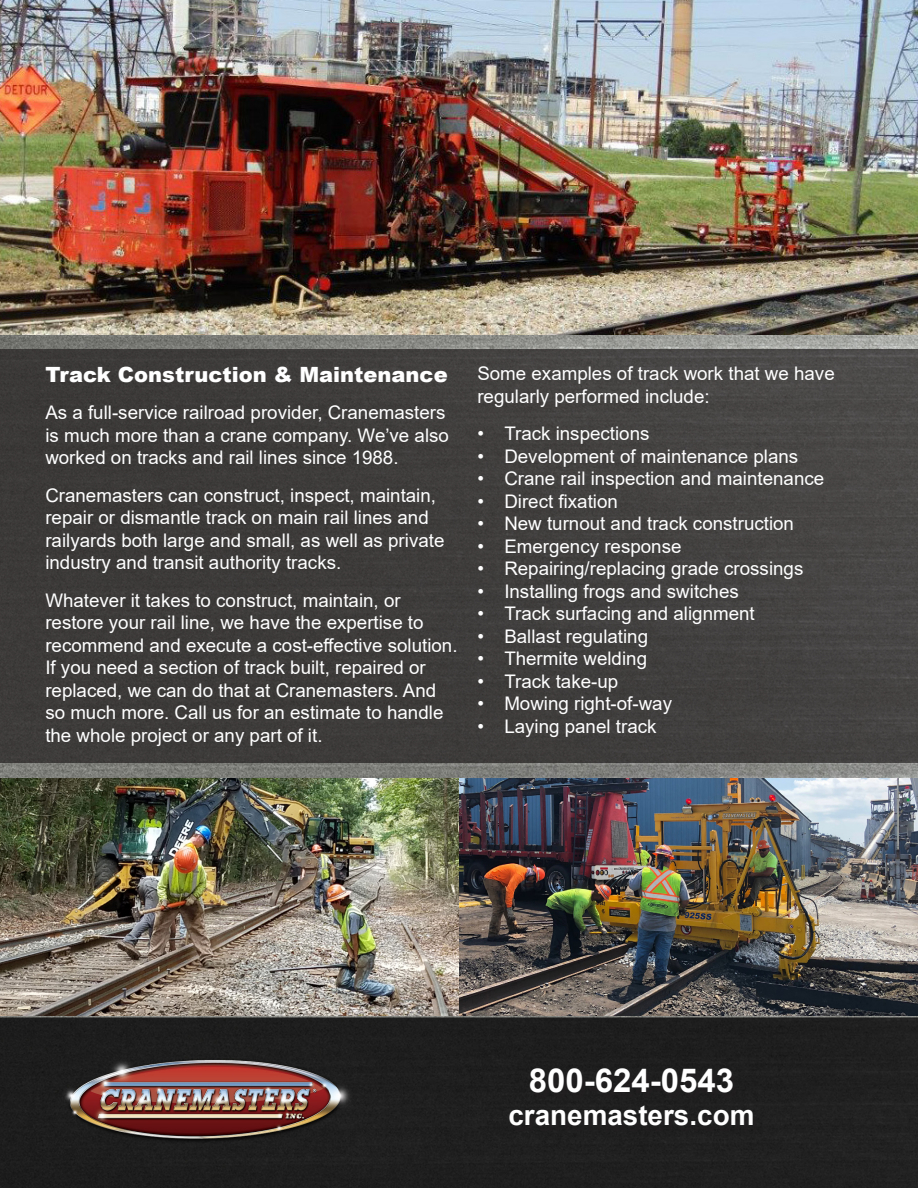
<style>
.page{position:relative;width:918px;height:1188px;background:#fff}
.page>*{position:absolute;margin:0;border:0;box-sizing:border-box;transform-origin:0 0}
.t1{font:700 33px "Arial";color:#fff}
.t2{font:700 27.9px "Arial";color:#fff}
.t3{font:900 21px "Arial";color:#fff}
.t4{font:18.75px/22.5px "Arial";color:#fff}
</style>
<div class="page">
<img style="left:0;top:335px;width:918px;height:853px">
<div style="left:513px;top:1074px;width:243px;height:58px;background:#231f20"></div>
<div style="left:0;top:349px;width:918px;height:413px;background:#403d3d"></div>
<img style="left:0;top:778px;width:918px;height:237px">
<img style="left:0;top:0;width:918px;height:335px">
<p class="t3" style="left:45px;top:359px;width:404px">Track Construction &amp; Maintenance</p>
<p class="t4" style="left:45px;top:401px;width:405px">As a full-service railroad provider, Cranemasters is much more than a crane company. We’ve also worked on tracks and rail lines since 1988.</p>
<p class="t4" style="left:45px;top:484px;width:401px">Cranemasters can construct, inspect, maintain, repair or dismantle track on main rail lines and railyards both large and small, as well as private industry and transit authority tracks.</p>
<p class="t4" style="left:45px;top:589px;width:414px">Whatever it takes to construct, maintain, or restore your rail line, we have the expertise to recommend and execute a cost-effective solution.<br>If you need a section of track built, repaired or replaced, we can do that at Cranemasters. And so much more. Call us for an estimate to handle the whole project or any part of it.</p>
<p class="t4" style="left:477px;top:362px;width:359px">Some examples of track work that we have regularly performed include:</p>
<p class="t4" style="left:477px;top:422px;width:174px">• Track inspections</p>
<p class="t4" style="left:477px;top:445px;width:322px">• Development of maintenance plans</p>
<p class="t4" style="left:477px;top:467px;width:348px">• Crane rail inspection and maintenance</p>
<p class="t4" style="left:477px;top:490px;width:142px">• Direct fixation</p>
<p class="t4" style="left:477px;top:512px;width:318px">• New turnout and track construction</p>
<p class="t4" style="left:477px;top:535px;width:206px">• Emergency response</p>
<p class="t4" style="left:477px;top:557px;width:328px">• Repairing/replacing grade crossings</p>
<p class="t4" style="left:477px;top:580px;width:263px">• Installing frogs and switches</p>
<p class="t4" style="left:477px;top:602px;width:279px">• Track surfacing and alignment</p>
<p class="t4" style="left:477px;top:625px;width:172px">• Ballast regulating</p>
<p class="t4" style="left:477px;top:647px;width:171px">• Thermite welding</p>
<p class="t4" style="left:477px;top:670px;width:142px">• Track take-up</p>
<p class="t4" style="left:477px;top:692px;width:196px">• Mowing right-of-way</p>
<p class="t4" style="left:477px;top:715px;width:181px">• Laying panel track</p>
<h1 class="t1" style="left:529px;top:1057px;width:207px">800-624-0543</h1>
<h2 class="t2" style="left:508px;top:1096px;width:248px">cranemasters.com</h2>
</div>
